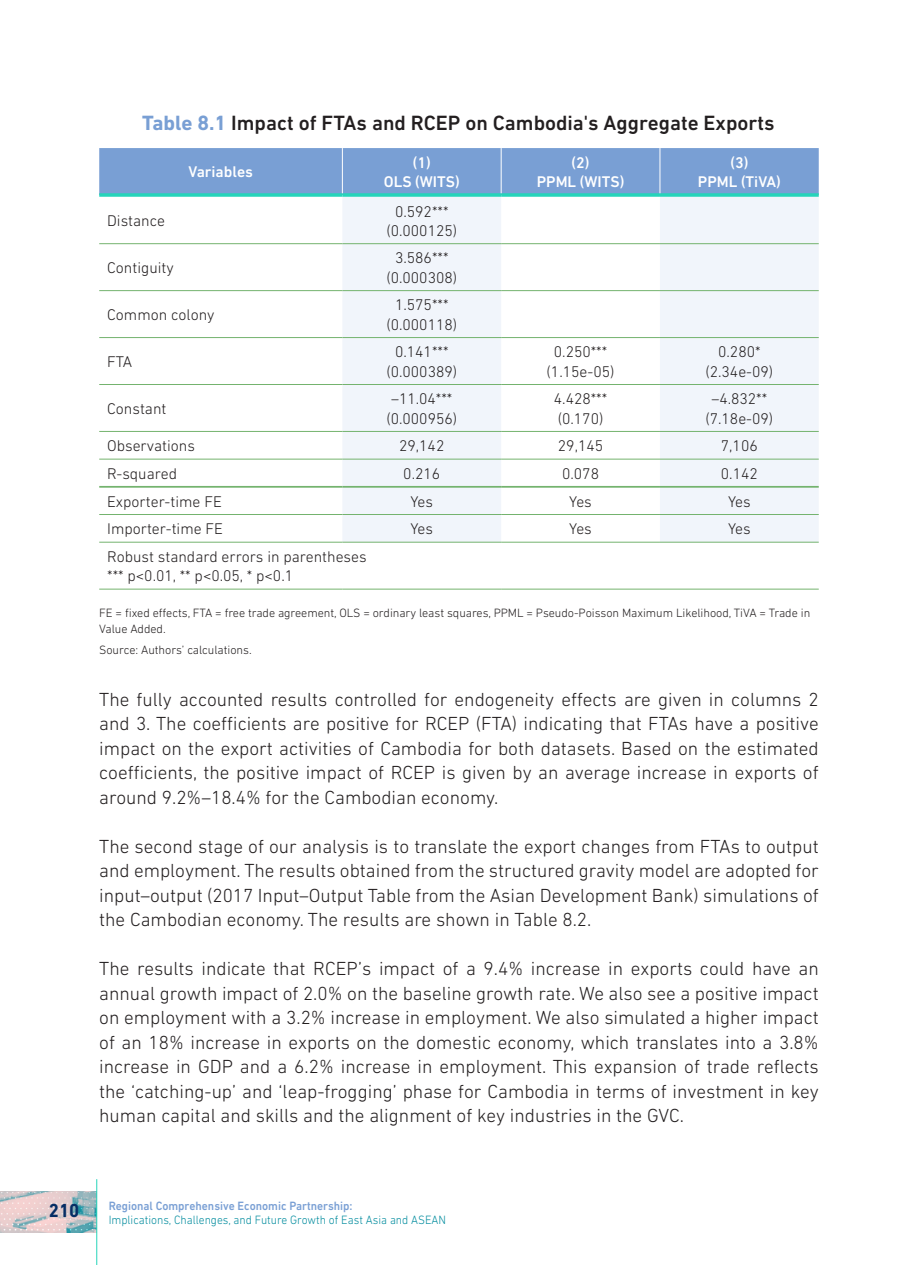
<style>
.page{position:relative;width:918px;height:1265px;background:#fff}
.page>*{position:absolute;margin:0;border:0;box-sizing:border-box;transform-origin:0 0}
.ASEAN_50_Table_Title{font:500 21px "DIN Next LT Pro";color:#231f20}
.Body_Text-OldPeop2nd{font:300 19.25px/24.5px "DIN Next LT Pro";color:#231f20;text-align:justify}
.t1{font:700 19.25px "DIN Next LT Pro";color:#062e65;scale:.95 1}
.Body_Text-OldPeop2nd-2{font:300 15.75px "DIN Next LT Pro";color:#231f20}
.t2{font:500 15.75px "DIN Next LT Pro";color:#fff}
.TIM_2013_Figure_tabl{font:300 12.25px/15.8px "DIN Next LT Pro";letter-spacing:-.005em;color:#231f20}
.t3{font:300 12.25px "DIN Next LT Pro";color:#028c9e;scale:.95 1}
.t4{font:500 12.25px "DIN Next LT Pro";color:#799fd4;scale:.95 1}
.s1{font-weight:700;color:#799fd4}
</style>
<div class="page">
<div style="left:99px;top:148px;width:720px;height:45px;background:#799fd4"></div>
<svg style="left:342px;top:197px;width:477px;height:345px;fill:#f1f5fb"></svg>
<svg style="left:99px;top:193px;width:243px;height:4px"></svg>
<svg style="left:342px;top:193px;width:159px;height:4px"></svg>
<svg style="left:501px;top:193px;width:159px;height:4px"></svg>
<svg style="left:660px;top:193px;width:159px;height:4px"></svg>
<hr style="left:342px;top:148px;width:1px;height:45px;background:#fff">
<hr style="left:501px;top:148px;width:1px;height:45px;background:#fff">
<hr style="left:659px;top:148px;width:1px;height:45px;background:#fff">
<hr style="left:99px;top:243px;width:243px;height:1px;background:#74b36e">
<hr style="left:342px;top:243px;width:159px;height:1px;background:#74b36e">
<hr style="left:501px;top:243px;width:159px;height:1px;background:#74b36e">
<hr style="left:660px;top:243px;width:159px;height:1px;background:#74b36e">
<hr style="left:99px;top:290px;width:243px;height:1px;background:#74b36e">
<hr style="left:342px;top:290px;width:159px;height:1px;background:#74b36e">
<hr style="left:501px;top:290px;width:159px;height:1px;background:#74b36e">
<hr style="left:660px;top:290px;width:159px;height:1px;background:#74b36e">
<hr style="left:99px;top:337px;width:243px;height:1px;background:#74b36e">
<hr style="left:342px;top:337px;width:159px;height:1px;background:#74b36e">
<hr style="left:501px;top:337px;width:159px;height:1px;background:#74b36e">
<hr style="left:660px;top:337px;width:159px;height:1px;background:#74b36e">
<hr style="left:99px;top:384px;width:243px;height:1px;background:#74b36e">
<hr style="left:342px;top:384px;width:159px;height:1px;background:#74b36e">
<hr style="left:501px;top:384px;width:159px;height:1px;background:#74b36e">
<hr style="left:660px;top:384px;width:159px;height:1px;background:#74b36e">
<hr style="left:99px;top:431px;width:243px;height:1px;background:#74b36e">
<hr style="left:342px;top:431px;width:159px;height:1px;background:#74b36e">
<hr style="left:501px;top:431px;width:159px;height:1px;background:#74b36e">
<hr style="left:660px;top:431px;width:159px;height:1px;background:#74b36e">
<hr style="left:99px;top:459px;width:243px;height:1px;background:#74b36e">
<hr style="left:342px;top:459px;width:159px;height:1px;background:#74b36e">
<hr style="left:501px;top:459px;width:159px;height:1px;background:#74b36e">
<hr style="left:660px;top:459px;width:159px;height:1px;background:#74b36e">
<hr style="left:99px;top:514px;width:243px;height:1px;background:#74b36e">
<hr style="left:342px;top:514px;width:159px;height:1px;background:#74b36e">
<hr style="left:501px;top:514px;width:159px;height:1px;background:#74b36e">
<hr style="left:660px;top:514px;width:159px;height:1px;background:#74b36e">
<hr style="left:99px;top:542px;width:243px;height:1px;background:#74b36e">
<hr style="left:342px;top:542px;width:159px;height:1px;background:#74b36e">
<hr style="left:501px;top:542px;width:159px;height:1px;background:#74b36e">
<hr style="left:660px;top:542px;width:159px;height:1px;background:#74b36e">
<hr style="left:99px;top:589px;width:243px;height:1px;background:#74b36e">
<hr style="left:342px;top:589px;width:159px;height:1px;background:#74b36e">
<hr style="left:501px;top:589px;width:159px;height:1px;background:#74b36e">
<hr style="left:660px;top:589px;width:159px;height:1px;background:#74b36e">
<hr style="left:99px;top:486px;width:243px;height:2px;background:#74b36e">
<hr style="left:342px;top:486px;width:159px;height:2px;background:#74b36e">
<hr style="left:501px;top:486px;width:159px;height:2px;background:#74b36e">
<hr style="left:660px;top:486px;width:159px;height:2px;background:#74b36e">
<img style="left:0;top:1191px;width:96px;height:42px">
<hr style="left:96px;top:1179px;width:1px;height:86px;background:#26d4ba">
<p class="ASEAN_50_Table_Title" style="left:142px;top:111px;width:634px"><span class="s1">Table 8.1</span> Impact of FTAs and RCEP on Cambodia's Aggregate Exports</p>
<p class="t2" style="left:188px;top:163px;width:66px">Variables</p>
<p class="t2" style="left:413px;top:153px;width:19px">(1)</p>
<p class="t2" style="left:384px;top:173px;width:77px">OLS (WITS)</p>
<p class="t2" style="left:571px;top:153px;width:19px">(2)</p>
<p class="t2" style="left:537px;top:173px;width:89px">PPML (WITS)</p>
<p class="t2" style="left:730px;top:153px;width:19px">(3)</p>
<p class="t2" style="left:698px;top:173px;width:84px">PPML (TiVA)</p>
<p class="Body_Text-OldPeop2nd-2" style="left:107px;top:212px;width:59px">Distance</p>
<p class="Body_Text-OldPeop2nd-2" style="left:107px;top:259px;width:68px">Contiguity</p>
<p class="Body_Text-OldPeop2nd-2" style="left:107px;top:306px;width:109px">Common colony</p>
<p class="Body_Text-OldPeop2nd-2" style="left:107px;top:353px;width:27px">FTA</p>
<p class="Body_Text-OldPeop2nd-2" style="left:107px;top:399px;width:61px">Constant</p>
<p class="Body_Text-OldPeop2nd-2" style="left:395px;top:202px;width:55px">0.592***</p>
<p class="Body_Text-OldPeop2nd-2" style="left:386px;top:221px;width:72px">(0.000125)</p>
<p class="Body_Text-OldPeop2nd-2" style="left:395px;top:249px;width:55px">3.586***</p>
<p class="Body_Text-OldPeop2nd-2" style="left:386px;top:268px;width:72px">(0.000308)</p>
<p class="Body_Text-OldPeop2nd-2" style="left:395px;top:296px;width:55px">1.575***</p>
<p class="Body_Text-OldPeop2nd-2" style="left:386px;top:315px;width:72px">(0.000118)</p>
<p class="Body_Text-OldPeop2nd-2" style="left:395px;top:343px;width:55px">0.141***</p>
<p class="Body_Text-OldPeop2nd-2" style="left:386px;top:362px;width:72px">(0.000389)</p>
<p class="Body_Text-OldPeop2nd-2" style="left:391px;top:390px;width:63px">–11.04***</p>
<p class="Body_Text-OldPeop2nd-2" style="left:386px;top:409px;width:72px">(0.000956)</p>
<p class="Body_Text-OldPeop2nd-2" style="left:554px;top:343px;width:55px">0.250***</p>
<p class="Body_Text-OldPeop2nd-2" style="left:546px;top:362px;width:69px">(1.15e-05)</p>
<p class="Body_Text-OldPeop2nd-2" style="left:554px;top:390px;width:55px">4.428***</p>
<p class="Body_Text-OldPeop2nd-2" style="left:558px;top:409px;width:47px">(0.170)</p>
<p class="Body_Text-OldPeop2nd-2" style="left:718px;top:343px;width:44px">0.280*</p>
<p class="Body_Text-OldPeop2nd-2" style="left:705px;top:362px;width:69px">(2.34e-09)</p>
<p class="Body_Text-OldPeop2nd-2" style="left:711px;top:390px;width:57px">–4.832**</p>
<p class="Body_Text-OldPeop2nd-2" style="left:705px;top:409px;width:69px">(7.18e-09)</p>
<p class="Body_Text-OldPeop2nd-2" style="left:107px;top:437px;width:89px">Observations</p>
<p class="Body_Text-OldPeop2nd-2" style="left:399px;top:437px;width:47px">29,142</p>
<p class="Body_Text-OldPeop2nd-2" style="left:558px;top:437px;width:47px">29,145</p>
<p class="Body_Text-OldPeop2nd-2" style="left:721px;top:437px;width:38px">7,106</p>
<p class="Body_Text-OldPeop2nd-2" style="left:107px;top:464px;width:71px">R-squared</p>
<p class="Body_Text-OldPeop2nd-2" style="left:403px;top:464px;width:38px">0.216</p>
<p class="Body_Text-OldPeop2nd-2" style="left:562px;top:464px;width:38px">0.078</p>
<p class="Body_Text-OldPeop2nd-2" style="left:721px;top:464px;width:38px">0.142</p>
<p class="Body_Text-OldPeop2nd-2" style="left:107px;top:492px;width:116px">Exporter-time FE</p>
<p class="Body_Text-OldPeop2nd-2" style="left:410px;top:492px;width:24px">Yes</p>
<p class="Body_Text-OldPeop2nd-2" style="left:569px;top:492px;width:24px">Yes</p>
<p class="Body_Text-OldPeop2nd-2" style="left:728px;top:492px;width:24px">Yes</p>
<p class="Body_Text-OldPeop2nd-2" style="left:107px;top:520px;width:117px">Importer-time FE</p>
<p class="Body_Text-OldPeop2nd-2" style="left:410px;top:520px;width:24px">Yes</p>
<p class="Body_Text-OldPeop2nd-2" style="left:569px;top:520px;width:24px">Yes</p>
<p class="Body_Text-OldPeop2nd-2" style="left:728px;top:520px;width:24px">Yes</p>
<p class="Body_Text-OldPeop2nd-2" style="left:107px;top:548px;width:261px">Robust standard errors in parentheses</p>
<p class="Body_Text-OldPeop2nd-2" style="left:107px;top:567px;width:187px">*** p&lt;0.01, ** p&lt;0.05, * p&lt;0.1</p>
<p class="TIM_2013_Figure_tabl" style="left:99px;top:605px;width:712px">FE = fixed effects, FTA = free trade agreement, OLS = ordinary least squares, PPML = Pseudo-Poisson Maximum Likelihood, TiVA = Trade in<br>Value Added.</p>
<p class="TIM_2013_Figure_tabl" style="left:99px;top:642px;width:154px">Source: Authors’ calculations.</p>
<p class="Body_Text-OldPeop2nd" style="left:99px;top:687px;width:721px">The fully accounted results controlled for endogeneity effects are given in columns 2 and 3. The coefficients are positive for RCEP (FTA) indicating that FTAs have a positive impact on the export activities of Cambodia for both datasets. Based on the estimated coefficients, the positive impact of RCEP is given by an average increase in exports of around 9.2%–18.4% for the Cambodian economy.</p>
<p class="Body_Text-OldPeop2nd" style="left:99px;top:834px;width:721px">The second stage of our analysis is to translate the export changes from FTAs to output and employment. The results obtained from the structured gravity model are adopted for input–output (2017 Input–Output Table from the Asian Development Bank) simulations of the Cambodian economy. The results are shown in Table 8.2.</p>
<p class="Body_Text-OldPeop2nd" style="left:99px;top:956px;width:721px">The results indicate that RCEP’s impact of a 9.4% increase in exports could have an annual growth impact of 2.0% on the baseline growth rate. We also see a positive impact on employment with a 3.2% increase in employment. We also simulated a higher impact of an 18% increase in exports on the domestic economy, which translates into a 3.8% increase in GDP and a 6.2% increase in employment. This expansion of trade reflects the ‘catching-up’ and ‘leap-frogging’ phase for Cambodia in terms of investment in key human capital and skills and the alignment of key industries in the GVC.</p>
<p class="t1" style="left:49px;top:1199px;width:34px">210</p>
<p class="t4" style="left:109px;top:1199px;width:258px">Regional Comprehensive Economic Partnership:</p>
<p class="t3" style="left:109px;top:1213px;width:357px">Implications, Challenges, and Future Growth of East Asia and ASEAN</p>
</div>
